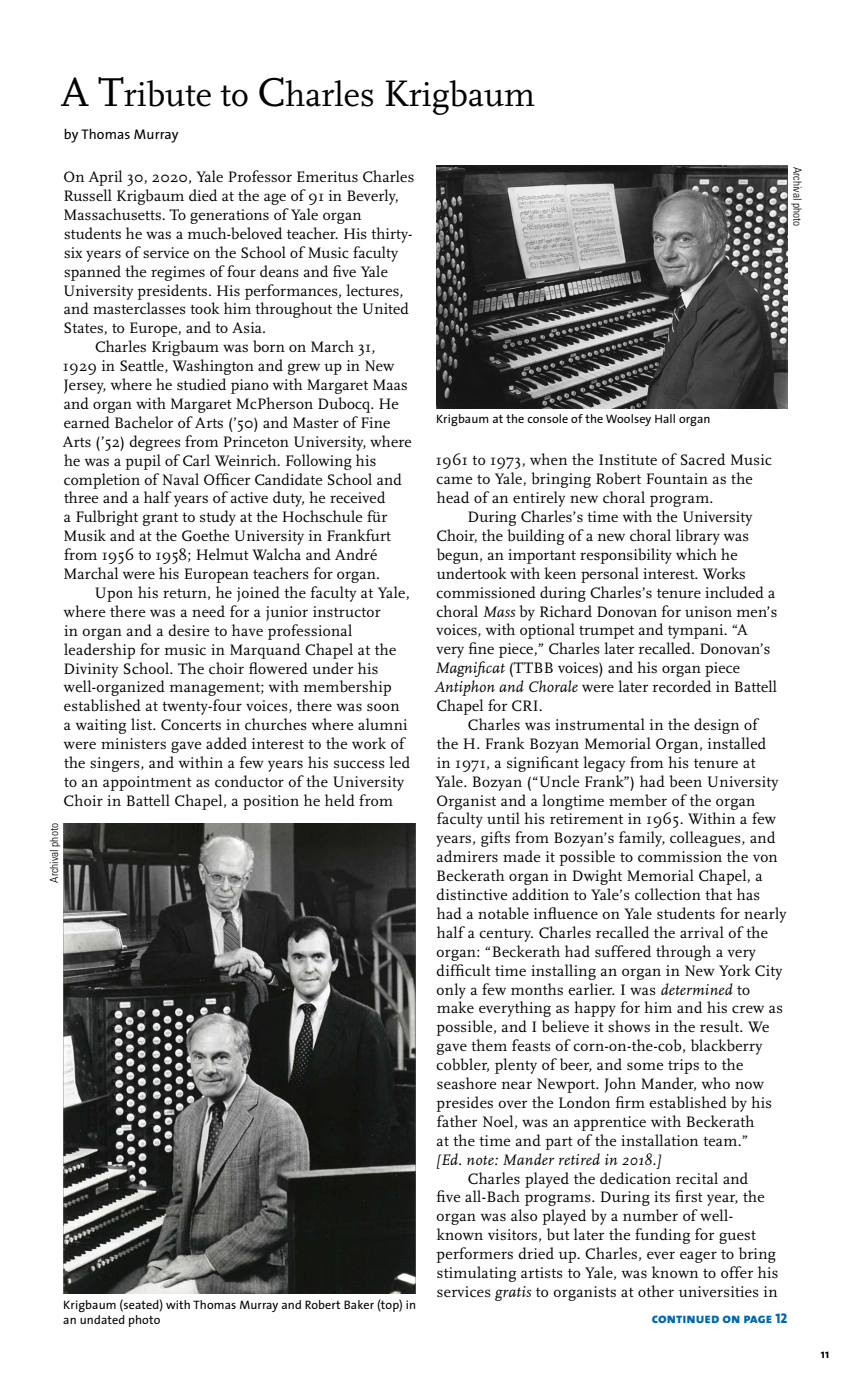
<style>
.page{position:relative;width:851px;height:1386px;background:#fff}
.page>*{position:absolute;margin:0;border:0;box-sizing:border-box;transform-origin:0 0}
.headline_20_pt{font:35px "Scala";color:#000}
.body_copy{font:15.75px/18.9px "Scala";letter-spacing:.02em;color:#000}
.body_copy_first_para{font:15.75px/18.9px "Scala";letter-spacing:.01em;color:#000}
.body_copy-2{font:italic 15.75px "Scala";letter-spacing:.02em;color:#000}
.subhead_small_caps{font:14px "The Sans Extra Bold Caps";color:#0067ac}
.Byline{font:14px "The Sans";letter-spacing:.01em;color:#000}
.t1{font:12.25px/14.7px "The Sans";letter-spacing:.01em;color:#000}
.t2{font:700 12.25px "The Sans";color:#000}
.Credit{font:300 condensed 11.38px "Univers";color:#000}
.s1{font-size:42px}
.s2{font-size:38.5px}
.s3{font-style:italic}
</style>
<div class="page">
<img style="left:436px;top:166px;width:351px;height:243px">
<img style="left:63px;top:823px;width:352px;height:470px">
<p class="headline_20_pt" style="left:61px;top:76px;width:475px"><span class="s1">A T</span>ribute to <span class="s1">C</span>harles <span class="s2">K</span>rigbaum</p>
<p class="Byline" style="left:64px;top:123px;width:116px">by Thomas Murray</p>
<p class="body_copy_first_para" style="left:63px;top:168px;width:352px">On April 30, 2020, Yale Professor Emeritus Charles Russell Krigbaum died at the age of 91 in Beverly, Massachusetts. To generations of Yale organ students he was a much-beloved teacher. His thirty&shy;six years of service on the School of Music faculty spanned the regimes of four deans and five Yale University presidents. His performances, lectures, and masterclasses took him throughout the United States, to Europe, and to Asia.</p>
<p class="body_copy" style="left:63px;top:338px;width:350px;text-indent:32px">Charles Krigbaum was born on March 31, 1929 in Seattle, Washington and grew up in New Jersey, where he studied piano with Margaret Maas and organ with Margaret McPherson Dubocq. He earned Bachelor of Arts (’50) and Master of Fine Arts (’52) degrees from Princeton University, where he was a pupil of Carl Weinrich. Following his completion of Naval Officer Candidate School and three and a half years of active duty, he received<br>a Fulbright grant to study at the Hochschule für Musik and at the Goethe University in Frankfurt from 1956 to 1958; Helmut Walcha and André Marchal were his European teachers for organ.</p>
<p class="body_copy" style="left:63px;top:584px;width:348px;text-indent:31px">Upon his return, he joined the faculty at Yale, where there was a need for a junior instructor<br>in organ and a desire to have professional leadership for music in Marquand Chapel at the Divinity School. The choir flowered under his well-organized management; with membership established at twenty-four voices, there was soon a waiting list. Concerts in churches where alumni were ministers gave added interest to the work of the singers, and within a few years his success led to an appointment as conductor of the University Choir in Battell Chapel, a position he held from</p>
<p class="Credit" style="left:804px;top:167px;width:61px;rotate:90deg">Archival photo</p>
<p class="t1" style="left:436px;top:412px;width:276px">Krigbaum at the console of the Woolsey Hall organ</p>
<p class="body_copy" style="left:435px;top:451px;width:337px">1961 to 1973, when the Institute of Sacred Music came to Yale, bringing Robert Fountain as the head of an entirely new choral program.</p>
<p class="body_copy" style="left:434px;top:508px;width:344px;text-indent:33px">During Charles’s time with the University Choir, the building of a new choral library was begun, an important responsibility which he undertook with keen personal interest. Works commissioned during Charles’s tenure included a choral <span class="s3">Mass</span> by Richard Donovan for unison men’s voices, with optional trumpet and tympani. “A very fine piece,” Charles later recalled. Donovan’s <span class="s3">Magnificat</span> (TTBB voices) and his organ piece <span class="s3">Antiphon and Chorale</span> were later recorded in Battell Chapel for CRI.</p>
<p class="body_copy" style="left:435px;top:716px;width:352px;text-indent:32px">Charles was instrumental in the design of<br>the H. Frank Bozyan Memorial Organ, installed<br>in 1971, a significant legacy from his tenure at Yale. Bozyan (“Uncle Frank”) had been University Organist and a longtime member of the organ faculty until his retirement in 1965. Within a few years, gifts from Bozyan’s family, colleagues, and admirers made it possible to commission the von Beckerath organ in Dwight Memorial Chapel, a distinctive addition to Yale’s collection that has had a notable influence on Yale students for nearly half a century. Charles recalled the arrival of the organ: “Beckerath had suffered through a very difficult time installing an organ in New York City only a few months earlier. I was <span class="s3">determined</span> to make everything as happy for him and his crew as possible, and I believe it shows in the result. We gave them feasts of corn-on-the-cob, blackberry cobbler, plenty of beer, and some trips to the seashore near Newport. John Mander, who now presides over the London firm established by his father Noel, was an apprentice with Beckerath</p>
<p class="body_copy" style="left:436px;top:1131px;width:313px">at the time and part of the installation team.”</p>
<p class="body_copy-2" style="left:436px;top:1151px;width:226px">[Ed. note: Mander retired in 2018.]</p>
<p class="body_copy" style="left:436px;top:1169px;width:343px;text-indent:31px">Charles played the dedication recital and<br>five all-Bach programs. During its first year, the organ was also played by a number of well&shy;known visitors, but later the funding for guest performers dried up. Charles, ever eager to bring stimulating artists to Yale, was known to offer his services <span class="s3">gratis</span> to organists at other universities in</p>
<p class="Credit" style="left:47px;top:883px;width:61px;rotate:-90deg">Archival photo</p>
<p class="t1" style="left:63px;top:1297px;width:354px">Krigbaum (seated) with Thomas Murray and Robert Baker (top) in an undated photo</p>
<p class="subhead_small_caps" style="left:651px;top:1306px;width:137px">continued on page 12</p>
<p class="t2" style="left:820px;top:1344px;width:10px">11</p>
</div>
